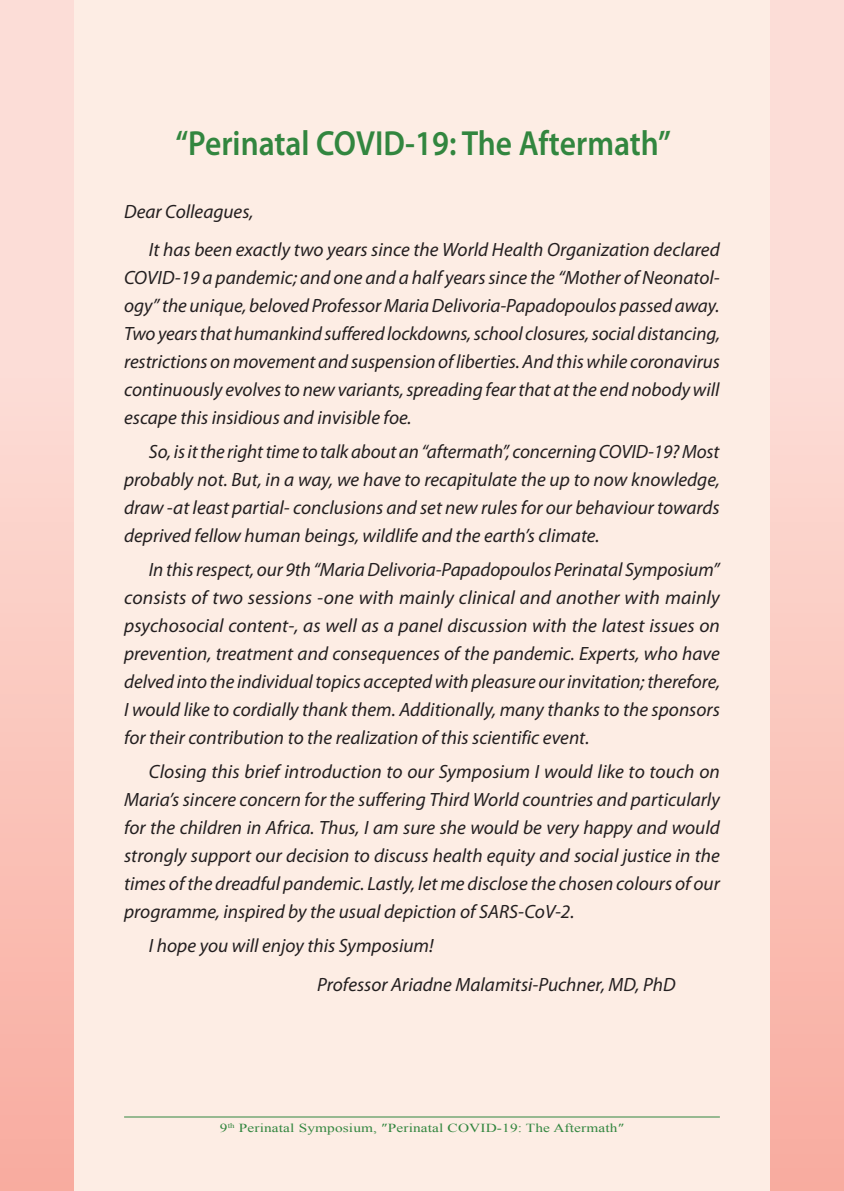
<style>
.page{position:relative;width:844px;height:1191px;background:#fff}
.page>*{position:absolute;margin:0;border:0;box-sizing:border-box;transform-origin:0 0}
.t1{font:600 35px "Myriad Pro";color:#32863f;scale:.9 1}
.t2{font:italic 19.25px/28px "Myriad Pro";color:#231f20;text-align:justify}
.t3{font:12.25px "Times New Roman";letter-spacing:.01em;color:#32863f;scale:1.25 1}
</style>
<div class="page">
<div style="left:0;top:0;width:843px;height:1191px;background:linear-gradient(to bottom,#fde8e3,#f9b0a4)"></div>
<div style="left:74px;top:0;width:695px;height:1191px;background:#fdede4"></div>
<hr style="left:124px;top:1116px;width:595px;height:1px;background:#32863f">
<h1 class="t1" style="left:175px;top:121px;width:552px">“Perinatal COVID-19: The Aftermath”</h1>
<p class="t2" style="left:149px;top:192px;width:572px;line-height:38px;text-indent:-25px">Dear Colleagues,<br>It has been exactly two years since the World Health Organization declared</p>
<p class="t2" style="left:124px;top:263px;width:597px">COVID-19 a pandemic; and one and a half years since the “Mother of Neonatol&shy;ogy” the unique, beloved Professor Maria Delivoria-Papadopoulos passed away.<br>Two years that humankind suffered lockdowns, school closures, social distancing, restrictions on movement and suspension of liberties. And this while coronavirus continuously evolves to new variants, spreading fear that at the end nobody will escape this insidious and invisible foe.</p>
<p class="t2" style="left:124px;top:437px;width:597px;text-indent:25px">So, is it the right time to talk about an “aftermath”, concerning COVID-19? Most probably not. But, in a way, we have to recapitulate the up to now knowledge, draw -at least partial- conclusions and set new rules for our behaviour towards deprived fellow human beings, wildlife and the earth’s climate.</p>
<p class="t2" style="left:124px;top:555px;width:597px;text-indent:25px">In this respect, our 9th “Maria Delivoria-Papadopoulos Perinatal Symposium” consists of two sessions -one with mainly clinical and another with mainly psychosocial content-, as well as a panel discussion with the latest issues on prevention, treatment and consequences of the pandemic. Experts, who have delved into the individual topics accepted with pleasure our invitation; therefore, I would like to cordially thank them. Additionally, many thanks to the sponsors for their contribution to the realization of this scientific event.</p>
<p class="t2" style="left:124px;top:757px;width:597px;text-indent:25px">Closing this brief introduction to our Symposium I would like to touch on Maria’s sincere concern for the suffering Third World countries and particularly for the children in Africa. Thus, I am sure she would be very happy and would strongly support our decision to discuss health equity and social justice in the times of the dreadful pandemic. Lastly, let me disclose the chosen colours of our programme, inspired by the usual depiction of SARS-CoV-2.</p>
<p class="t2" style="left:317px;top:925px;width:360px;line-height:38.9px;text-indent:-168px">I hope you will enjoy this Symposium!<br>Professor Ariadne Malamitsi-Puchner, MD, PhD</p>
<p class="t3" style="left:220px;top:1119px;width:325px">9<sup>th</sup> Perinatal Symposium, ″Perinatal COVID-19: The Aftermath″</p>
</div>
